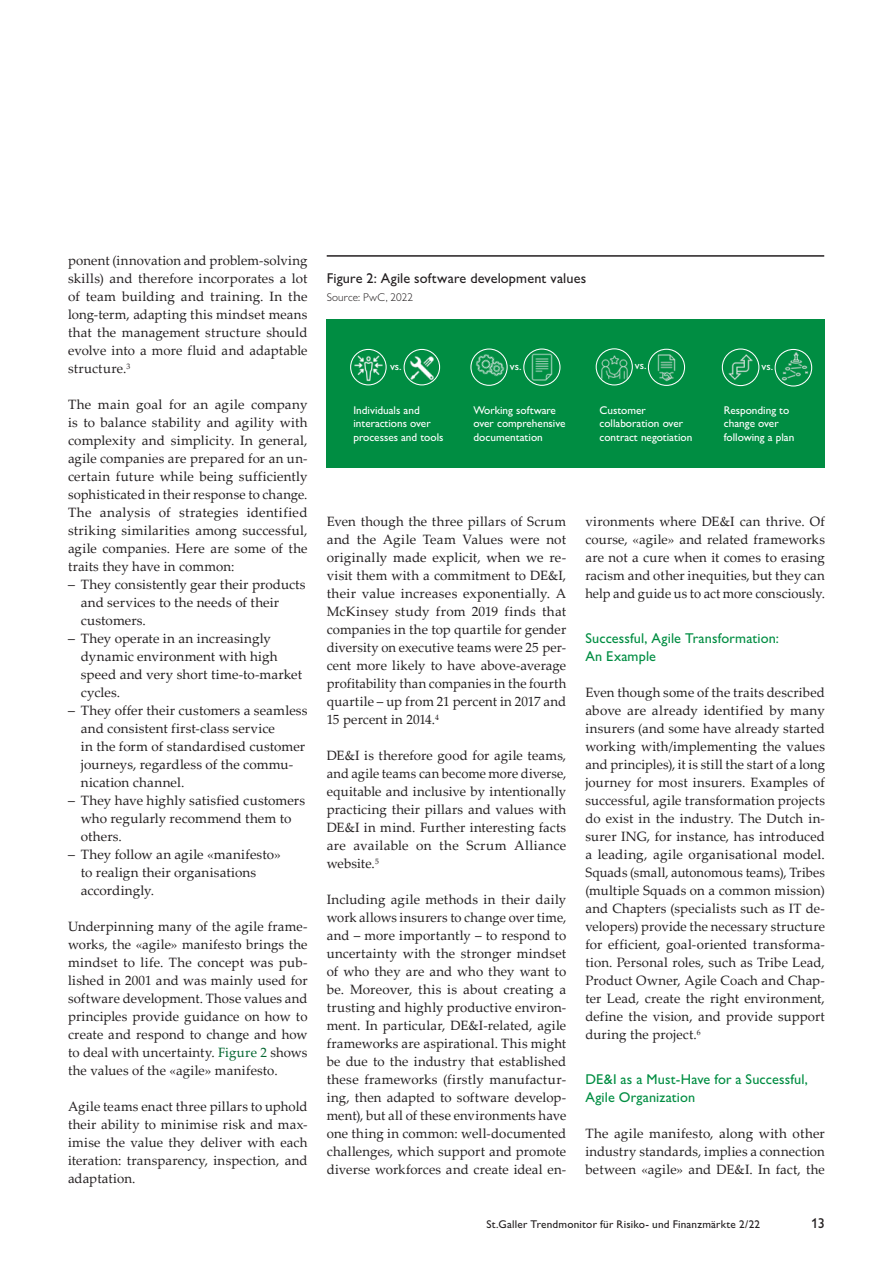
<style>
.page{position:relative;width:893px;height:1263px;background:#fff}
.page>*{position:absolute;margin:0;border:0;box-sizing:border-box;transform-origin:0 0}
.t1{font:500 14.25px/18px "Gill Sans MT Pro";letter-spacing:.01em;color:#008d42}
.t2{font:500 14.25px "Gill Sans MT Pro";letter-spacing:.01em;color:#231f20}
.t3{font:13.5px/18px "Palatino Linotype";letter-spacing:.01em;color:#231f20;text-align:justify}
.t4{font:500 11.25px/13.5px "Gill Sans MT Pro";color:#fff}
.t5{font:500 11.25px "Gill Sans MT Pro";letter-spacing:.015em;color:#231f20}
.t6{font:300 11.25px "Gill Sans MT Pro";letter-spacing:.015em;color:#231f20}
.s1{font-family:"Gill Sans MT Pro";font-weight:500}
.s2{color:#00652e}
</style>
<div class="page">
<hr style="left:327px;top:255px;width:497px;height:2px;background:#231f20">
<div style="left:327px;top:319px;width:160px;height:149px;background:#008d42"></div>
<div style="left:667px;top:319px;width:157px;height:149px;background:#008d42"></div>
<div style="left:484px;top:319px;width:186px;height:149px;background:#008d42"></div>
<img style="left:350px;top:348px;width:37px;height:38px">
<div style="left:350px;top:349px;width:37px;height:36px;border:1px solid #fff;border-radius:50%"></div>
<img style="left:403px;top:348px;width:38px;height:38px">
<img style="left:470px;top:348px;width:38px;height:38px">
<img style="left:523px;top:348px;width:38px;height:38px">
<img style="left:595px;top:348px;width:38px;height:38px">
<img style="left:647px;top:348px;width:39px;height:38px">
<img style="left:774px;top:348px;width:39px;height:39px">
<img style="left:721px;top:348px;width:39px;height:39px">
<p class="t3" style="left:68px;top:251px;width:241px">ponent (innovation and problem--solving skills) and therefore incorporates a lot of team building and training. In the long-term, adapting this mindset means that the management structure should evolve into a more fluid and adaptable structure.<sup>3</sup></p>
<p class="t3" style="left:68px;top:395px;width:241px">The main goal for an agile company is to balance stability and agility with complexity and simplicity. In general, agile companies are prepared for an un&shy;certain future while being sufficiently sophisticated in their response to change.<br>The analysis of strategies identified striking similarities among successful, agile companies. Here are some of the traits they have in common:</p>
<p class="t3" style="left:81px;top:575px;width:226px;text-align:left;text-indent:-13px"><span class="s1">–</span> They consistently gear their products and services to the needs of their customers.</p>
<p class="t3" style="left:81px;top:629px;width:223px;text-align:left;text-indent:-13px"><span class="s1">–</span> They operate in an increasingly dynamic environment with high speed and very short time-to-market cycles.</p>
<p class="t3" style="left:81px;top:701px;width:228px;text-align:left;text-indent:-13px"><span class="s1">–</span> They offer their customers a seamless and consistent first-class service<br>in the form of standardised customer journeys, regardless of the commu&shy;nication channel.</p>
<p class="t3" style="left:81px;top:791px;width:226px;text-align:left;text-indent:-13px"><span class="s1">–</span> They have highly satisfied customers who regularly recommend them to others.</p>
<p class="t3" style="left:81px;top:845px;width:201px;text-align:left;text-indent:-13px"><span class="s1">–</span> They follow an agile «manifesto» to realign their organisations accordingly.</p>
<p class="t3" style="left:68px;top:917px;width:241px">Underpinning many of the agile frame&shy;works, the «agile» manifesto brings the mindset to life. The concept was pub&shy;lished in 2001 and was mainly used for software development. Those values and principles provide guidance on how to create and respond to change and how to deal with uncertainty. <span class="s2">Figure 2</span> shows the values of the «agile» manifesto.</p>
<p class="t3" style="left:68px;top:1097px;width:241px">Agile teams enact three pillars to uphold their ability to minimise risk and max&shy;imise the value they deliver with each iteration: transparency, inspection, and adaptation.</p>
<p class="t2" style="left:327px;top:270px;width:261px">Figure 2: Agile software development values</p>
<p class="t6" style="left:327px;top:290px;width:88px">Source: PwC, 2022</p>
<p class="t4" style="left:390px;top:360px;width:13px">vs.</p>
<p class="t4" style="left:510px;top:359px;width:13px">vs.</p>
<p class="t4" style="left:635px;top:359px;width:13px">vs.</p>
<p class="t4" style="left:761px;top:359px;width:13px">vs.</p>
<p class="t4" style="left:473px;top:403px;width:94px">Working software over comprehensive documentation</p>
<p class="t4" style="left:599px;top:403px;width:94px">Customer collaboration over contract negotiation</p>
<p class="t4" style="left:724px;top:403px;width:72px">Responding to change over following a plan</p>
<p class="t4" style="left:353px;top:403px;width:92px">Individuals and interactions over processes and tools</p>
<p class="t3" style="left:327px;top:512px;width:241px">Even though the three pillars of Scrum and the Agile Team Values were not originally made explicit, when we re&shy;visit them with a commitment to DE&amp;I, their value increases exponentially. A McKinsey study from 2019 finds that companies in the top quartile for gender diversity on executive teams were 25 per&shy;cent more likely to have above-average profitability than companies in the fourth quartile – up from 21 percent in 2017 and 15 percent in 2014.<sup>4</sup></p>
<p class="t3" style="left:327px;top:746px;width:241px">DE&amp;I is therefore good for agile teams, and agile teams can become more diverse, equitable and inclusive by intentionally practicing their pillars and values with DE&amp;I in mind. Further interesting facts are available on the Scrum Alliance website.<sup>5</sup></p>
<p class="t3" style="left:327px;top:890px;width:241px">Including agile methods in their daily work allows insurers to change over time, and – more importantly – to respond to uncertainty with the stronger mindset of who they are and who they want to be. Moreover, this is about creating a trusting and highly productive environ&shy;ment. In particular, DE&amp;I-related, agile frameworks are aspirational. This might be due to the industry that established these frameworks (firstly manufactur&shy;ing, then adapted to software develop&shy;ment), but all of these environments have one thing in common: well-documented challenges, which support and promote diverse workforces and create ideal en-</p>
<p class="t3" style="left:585px;top:512px;width:241px">vironments where DE&amp;I can thrive. Of course, «agile» and related frameworks are not a cure when it comes to erasing racism and other inequities, but they can help and guide us to act more consciously.</p>
<p class="t1" style="left:585px;top:629px;width:195px">Successful, Agile Transformation:<br>An Example</p>
<p class="t3" style="left:585px;top:683px;width:241px">Even though some of the traits described above are already identified by many insurers (and some have already started working with/implementing the values and principles), it is still the start of a long journey for most insurers. Examples of successful, agile transformation projects do exist in the industry. The Dutch in&shy;surer ING, for instance, has introduced a leading, agile organisational model.<br>Squads (small, autonomous teams), Tribes (multiple Squads on a common mission) and Chapters (specialists such as IT de&shy;velopers) provide the necessary structure for efficient, goal-oriented transforma&shy;tion. Personal roles, such as Tribe Lead, Product Owner, Agile Coach and Chap&shy;ter Lead, create the right environment, define the vision, and provide support during the project.<sup>6</sup></p>
<p class="t1" style="left:585px;top:1070px;width:224px">DE&amp;I as a Must-Have for a Successful,<br>Agile Organization</p>
<p class="t3" style="left:585px;top:1124px;width:241px">The agile manifesto, along with other industry standards, implies a connection between «agile» and DE&amp;I. In fact, the</p>
<p class="t5" style="left:486px;top:1218px;width:275px">St.Galler Trendmonitor für Risiko- und Finanzmärkte 2/22</p>
<p class="t2" style="left:811px;top:1215px;width:15px">13</p>
</div>
